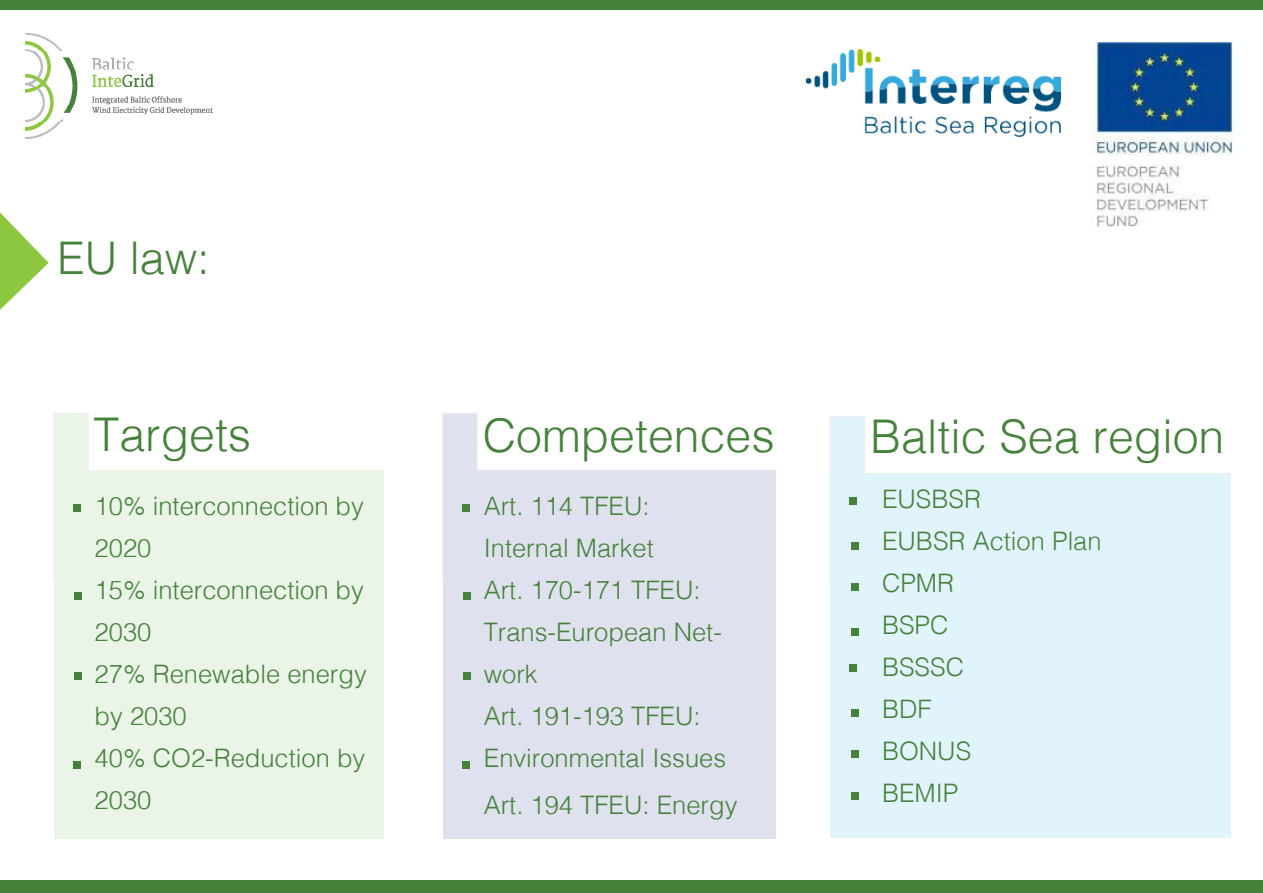
<style>
.page{position:relative;width:1263px;height:893px;background:#fff}
.page>*{position:absolute;margin:0;border:0;box-sizing:border-box;transform-origin:0 0}
.t1{font:300 46.5px "Helvetica";color:#46823b}
.t2{font:300 45px "Helvetica";color:#46823b}
.t3{font:300 25.5px/42px "Helvetica";color:#46823b}
</style>
<div class="page">
<img style="left:1093px;top:42px;width:139px;height:185px">
<img style="left:805px;top:49px;width:255px;height:88px">
<img style="left:25px;top:33px;width:188px;height:105px">
<div style="left:0;top:0;width:1263px;height:10px;background:#46823b"></div>
<div style="left:0;top:880px;width:1263px;height:13px;background:#46823b"></div>
<div style="left:442px;top:412px;width:36px;height:168px;background:#e0e1ee;border:1px solid #f2f3f4"></div>
<div style="left:443px;top:470px;width:332px;height:368px;background:#e0e1ee"></div>
<div style="left:462px;top:504px;width:7px;height:8px;background:#46823b"></div>
<div style="left:462px;top:761px;width:7px;height:7px;background:#46823b"></div>
<div style="left:463px;top:592px;width:7px;height:8px;background:#46823b"></div>
<div style="left:463px;top:673px;width:7px;height:7px;background:#46823b"></div>
<div style="left:829px;top:416px;width:36px;height:168px;background:#e1f4fc;border:1px solid #f2f3f4"></div>
<div style="left:831px;top:473px;width:400px;height:365px;background:#e1f4fc"></div>
<div style="left:850px;top:497px;width:7px;height:8px;background:#46823b"></div>
<div style="left:851px;top:583px;width:7px;height:8px;background:#46823b"></div>
<div style="left:851px;top:628px;width:7px;height:7px;background:#46823b"></div>
<div style="left:851px;top:542px;width:7px;height:8px;background:#46823b"></div>
<div style="left:850px;top:664px;width:7px;height:8px;background:#46823b"></div>
<div style="left:851px;top:750px;width:7px;height:8px;background:#46823b"></div>
<div style="left:851px;top:793px;width:7px;height:7px;background:#46823b"></div>
<div style="left:851px;top:709px;width:7px;height:8px;background:#46823b"></div>
<div style="left:53px;top:412px;width:36px;height:168px;background:#eaf4e7;border:1px solid #f2f3f4"></div>
<div style="left:54px;top:470px;width:330px;height:368px;background:#eaf4e7"></div>
<div style="left:73px;top:504px;width:7px;height:8px;background:#46823b"></div>
<div style="left:73px;top:761px;width:7px;height:7px;background:#46823b"></div>
<div style="left:74px;top:592px;width:7px;height:8px;background:#46823b"></div>
<div style="left:74px;top:673px;width:7px;height:7px;background:#46823b"></div>
<svg style="left:0;top:212px;width:49px;height:98px"></svg>
<p class="t2" style="left:57px;top:219px;width:154px">EU law:</p>
<p class="t1" style="left:94px;top:395px;width:159px">Targets</p>
<p class="t3" style="left:95px;top:483px;width:271px">10% interconnection by<br>2020</p>
<p class="t3" style="left:95px;top:567px;width:271px">15% interconnection by<br>2030</p>
<p class="t3" style="left:95px;top:651px;width:274px">27% Renewable energy by 2030</p>
<p class="t3" style="left:95px;top:735px;width:272px">40% CO2-Reduction by<br>2030</p>
<p class="t1" style="left:483px;top:396px;width:294px">Competences</p>
<p class="t3" style="left:484px;top:483px;width:167px">Art. 114 TFEU:</p>
<p class="t3" style="left:484px;top:525px;width:172px">Internal Market</p>
<p class="t3" style="left:484px;top:567px;width:218px">Art. 170-171 TFEU:</p>
<p class="t3" style="left:484px;top:609px;width:240px">Trans-European Net&shy;work</p>
<p class="t3" style="left:484px;top:693px;width:218px">Art. 191-193 TFEU:</p>
<p class="t3" style="left:484px;top:735px;width:244px">Environmental Issues</p>
<p class="t3" style="left:484px;top:782px;width:255px">Art. 194 TFEU: Energy</p>
<p class="t1" style="left:870px;top:396px;width:356px">Baltic Sea region</p>
<p class="t3" style="left:882px;top:476px;width:101px">EUSBSR</p>
<p class="t3" style="left:882px;top:518px;width:221px">EUBSR Action Plan</p>
<p class="t3" style="left:882px;top:560px;width:74px">CPMR</p>
<p class="t3" style="left:882px;top:602px;width:68px">BSPC</p>
<p class="t3" style="left:882px;top:644px;width:84px">BSSSC</p>
<p class="t3" style="left:882px;top:686px;width:51px">BDF</p>
<p class="t3" style="left:882px;top:728px;width:91px">BONUS</p>
<p class="t3" style="left:882px;top:770px;width:78px">BEMIP</p>
</div>
